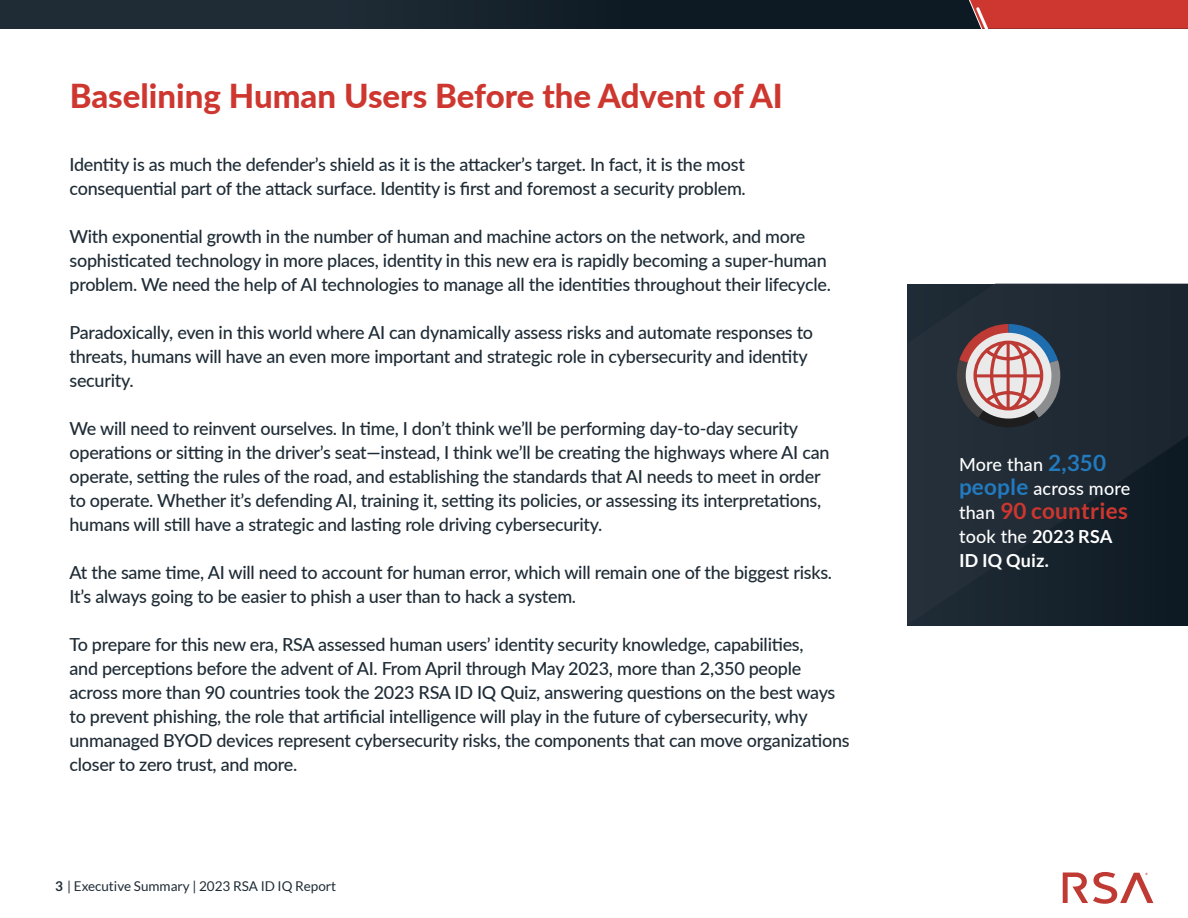
<style>
.page{position:relative;width:1188px;height:918px;background:#fff}
.page>*{position:absolute;margin:0;border:0;box-sizing:border-box;transform-origin:0 0}
.t1{font:800 33px "Lato";color:#ce372f}
.t2{font:700 22.5px "Lato";letter-spacing:.01em;color:#ce372f}
.t3{font:500 18px/24px "Lato";letter-spacing:-.015em;color:#1f2c36}
.t4{font:500 18px/24px "Lato";letter-spacing:.01em;color:#fff}
.t5{font:700 18px/24px "Lato";letter-spacing:.01em;color:#fff}
.t6{font:13.5px "Lato";color:#1f2c36}
.s1{font-weight:700}
.s2{font-weight:700;font-size:22.5px;color:#227abf}
.s3{font-weight:500;font-size:18px;color:#fff}
.s4{font-weight:500}
</style>
<div class="page">
<div style="left:0;top:0;width:1188px;height:29px;background:#18232d"></div>
<svg style="left:954px;top:0;width:234px;height:29px;background:#bb3730"></svg>
<svg style="left:907px;top:283px;width:281px;height:342px;background:#1d2731"></svg>
<svg style="left:957px;top:324px;width:103px;height:103px;background:#957f84"></svg>
<svg style="left:1063px;top:872px;width:90px;height:32px"></svg>
<h1 class="t1" style="left:70px;top:71px;width:715px">Baselining Human Users Before the Advent of AI</h1>
<p class="t3" style="left:70px;top:152px;width:678px">Identity is as much the defender’s shield as it is the attacker’s target. In fact, it is the most consequential part of the attack surface. Identity is first and foremost a security problem.</p>
<p class="t3" style="left:70px;top:224px;width:763px">With exponential growth in the number of human and machine actors on the network, and more sophisticated technology in more places, identity in this new era is rapidly becoming a super-human problem. We need the help of AI technologies to manage all the identities throughout their lifecycle.</p>
<p class="t3" style="left:70px;top:320px;width:745px">Paradoxically, even in this world where AI can dynamically assess risks and automate responses to threats, humans will have an even more important and strategic role in cybersecurity and identity security.</p>
<p class="t3" style="left:70px;top:416px;width:761px">We will need to reinvent ourselves. In time, I don’t think we’ll be performing day-to-day security operations or sitting in the driver’s seat—instead, I think we’ll be creating the highways where AI can operate, setting the rules of the road, and establishing the standards that AI needs to meet in order to operate. Whether it’s defending AI, training it, setting its policies, or assessing its interpretations, humans will still have a strategic and lasting role driving cybersecurity.</p>
<p class="t3" style="left:70px;top:560px;width:764px">At the same time, AI will need to account for human error, which will remain one of the biggest risks.<br>It’s always going to be easier to phish a user than to hack a system.</p>
<p class="t3" style="left:70px;top:632px;width:782px">To prepare for this new era, RSA assessed human users’ identity security knowledge, capabilities,<br>and perceptions before the advent of AI. From April through May 2023, more than 2,350 people across more than 90 countries took the 2023 RSA ID IQ Quiz, answering questions on the best ways to prevent phishing, the role that artificial intelligence will play in the future of cybersecurity, why unmanaged BYOD devices represent cybersecurity risks, the components that can move organizations closer to zero trust, and more.</p>
<p class="t6" style="left:55px;top:879px;width:283px"><span class="s1">3</span> | Executive Summary | 2023 RSA ID IQ Report</p>
<p class="t4" style="left:959px;top:451px;width:173px">More than <span class="s2">2,350 people</span> across more</p>
<p class="t2" style="left:959px;top:498px;width:170px"><span class="s3">than</span> 90 countries</p>
<p class="t5" style="left:959px;top:524px;width:155px"><span class="s4">took the</span> 2023 RSA<br>ID IQ Quiz.</p>
</div>
